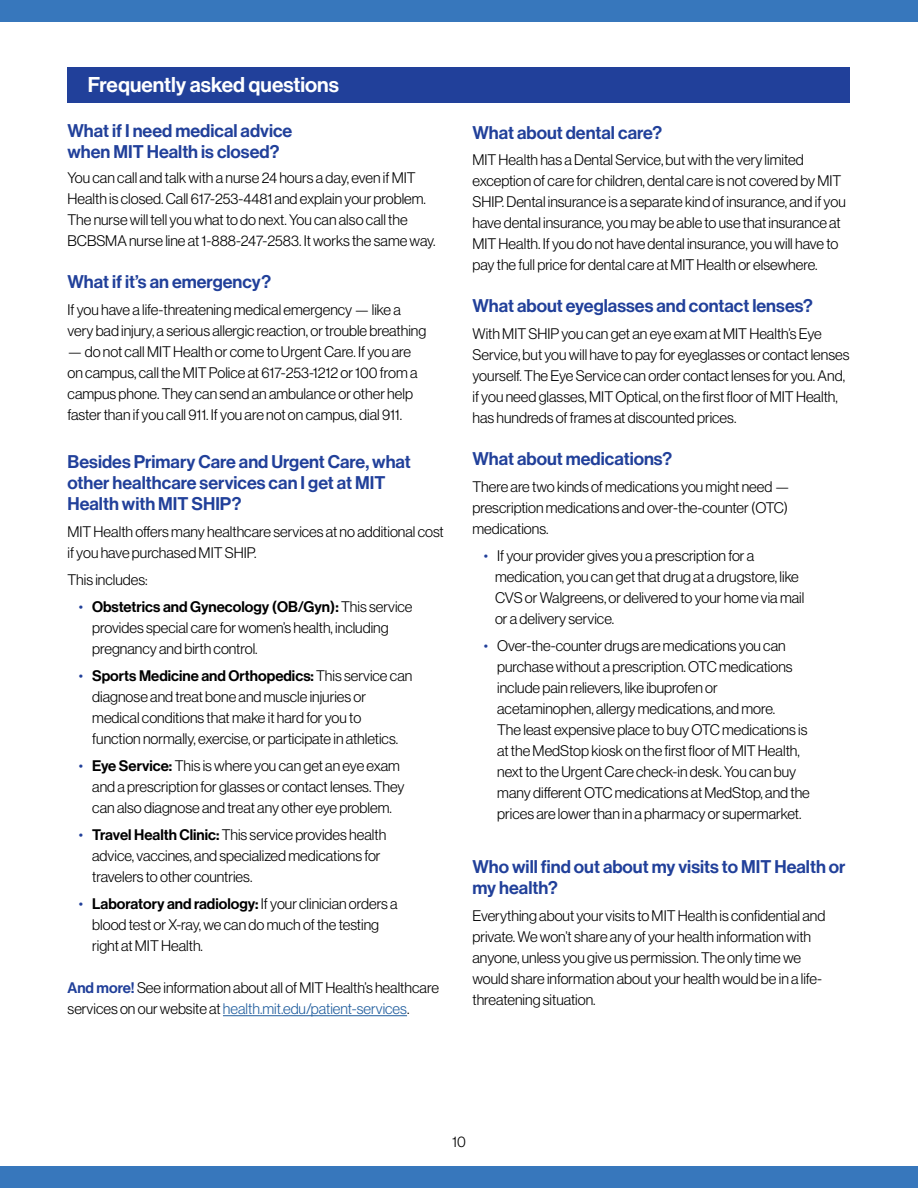
<style>
.page{position:relative;width:918px;height:1188px;background:#fff}
.page>*{position:absolute;margin:0;border:0;box-sizing:border-box;transform-origin:0 0}
.t1{font:21px "N Haas Grotesk DS Pro 65 Md";color:#fff}
.t2{font:18px/21px "N Haas Grotesk DS Pro 65 Md";color:#21409a}
.t3{font:15px/21px "N Haas Grotesk DS Pro 45 Lt";color:#000}
.s1{color:#21409a}
.s2{font-family:"N Haas Grotesk DS Pro 65 Md"}
.s3{font-family:"N Haas Grotesk DS Pro 65 Md";color:#21409a}
.s4{color:#215e9e}
</style>
<div class="page">
<div style="left:0;top:1166px;width:918px;height:22px;background:#3777bc"></div>
<div style="left:0;top:0;width:918px;height:21px;background:#3777bc"></div>
<div style="left:68px;top:68px;width:782px;height:35px;background:#21409a"></div>
<hr style="left:223px;top:1015px;width:184px;height:1px;background:#215e9e">
<h2 class="t1" style="left:88px;top:73px;width:253px">Frequently asked questions</h2>
<h3 class="t2" style="left:68px;top:120px;width:226px">What if I need medical advice when MIT Health is closed?</h3>
<p class="t3" style="left:68px;top:167px;width:370px">You can call and talk with a nurse 24 hours a day, even if MIT Health is closed. Call 617-253-4481 and explain your problem.<br>The nurse will tell you what to do next. You can also call the BCBSMA nurse line at 1-888-247-2583. It works the same way.</p>
<h3 class="t2" style="left:68px;top:272px;width:205px">What if it’s an emergency?</h3>
<p class="t3" style="left:68px;top:299px;width:360px">If you have a life-threatening medical emergency — like a very bad injury, a serious allergic reaction, or trouble breathing</p>
<p class="t3" style="left:68px;top:341px;width:352px">— do not call MIT Health or come to Urgent Care. If you are on campus, call the MIT Police at 617-253-1212 or 100 from a campus phone. They can send an ambulance or other help faster than if you call 911. If you are not on campus, dial 911.</p>
<h3 class="t2" style="left:68px;top:452px;width:345px">Besides Primary Care and Urgent Care, what other healthcare services can I get at MIT<br>Health with MIT SHIP?</h3>
<p class="t3" style="left:68px;top:521px;width:378px">MIT Health offers many healthcare services at no additional cost if you have purchased MIT SHIP.</p>
<p class="t3" style="left:68px;top:569px;width:82px">This includes:</p>
<p class="t3" style="left:92px;top:596px;width:322px;text-indent:-14px"><span class="s1">•</span> <span class="s2">Obstetrics and Gynecology (OB/Gyn):</span> This service provides special care for women’s health, including pregnancy and birth control.</p>
<p class="t3" style="left:92px;top:665px;width:322px;text-indent:-14px"><span class="s1">•</span> <span class="s2">Sports Medicine and Orthopedics:</span> This service can diagnose and treat bone and muscle injuries or medical conditions that make it hard for you to function normally, exercise, or participate in athletics.</p>
<p class="t3" style="left:92px;top:755px;width:314px;text-indent:-14px"><span class="s1">•</span> <span class="s2">Eye Service:</span> This is where you can get an eye exam and a prescription for glasses or contact lenses. They can also diagnose and treat any other eye problem.</p>
<p class="t3" style="left:92px;top:824px;width:296px;text-indent:-14px"><span class="s1">•</span> <span class="s2">Travel Health Clinic:</span> This service provides health advice, vaccines, and specialized medications for travelers to other countries.</p>
<p class="t3" style="left:92px;top:893px;width:307px;text-indent:-14px"><span class="s1">•</span> <span class="s2">Laboratory and radiology:</span> If your clinician orders a blood test or X-ray, we can do much of the testing right at MIT Health.</p>
<p class="t3" style="left:68px;top:977px;width:373px"><span class="s3">And more!</span> See information about all of MIT Health’s healthcare services on our website at <span class="s4">health.mit.edu/patient-services</span>.</p>
<h3 class="t2" style="left:472px;top:123px;width:191px">What about dental care?</h3>
<p class="t3" style="left:472px;top:149px;width:375px">MIT Health has a Dental Service, but with the very limited exception of care for children, dental care is not covered by MIT SHIP. Dental insurance is a separate kind of insurance, and if you have dental insurance, you may be able to use that insurance at MIT Health. If you do not have dental insurance, you will have to pay the full price for dental care at MIT Health or elsewhere.</p>
<h3 class="t2" style="left:472px;top:295px;width:342px">What about eyeglasses and contact lenses?</h3>
<p class="t3" style="left:472px;top:323px;width:379px">With MIT SHIP you can get an eye exam at MIT Health’s Eye Service, but you will have to pay for eyeglasses or contact lenses yourself. The Eye Service can order contact lenses for you. And, if you need glasses, MIT Optical, on the first floor of MIT Health, has hundreds of frames at discounted prices.</p>
<h3 class="t2" style="left:472px;top:448px;width:201px">What about medications?</h3>
<p class="t3" style="left:472px;top:476px;width:319px;text-align:justify">There are two kinds of medications you might need — prescription medications and over-the-counter (OTC) medications.</p>
<p class="t3" style="left:495px;top:545px;width:311px;text-indent:-11px"><span class="s1">•</span> If your provider gives you a prescription for a medication, you can get that drug at a drugstore, like CVS or Walgreens, or delivered to your home via mail or a delivery service.</p>
<p class="t3" style="left:497px;top:635px;width:314px;text-indent:-14px"><span class="s1">•</span> Over-the-counter drugs are medications you can purchase without a prescription. OTC medications include pain relievers, like ibuprofen or acetaminophen, allergy medications, and more.<br>The least expensive place to buy OTC medications is at the MedStop kiosk on the first floor of MIT Health, next to the Urgent Care check-in desk. You can buy many different OTC medications at MedStop, and the prices are lower than in a pharmacy or supermarket.</p>
<h3 class="t2" style="left:472px;top:856px;width:375px">Who will find out about my visits to MIT Health or my health?</h3>
<p class="t3" style="left:472px;top:905px;width:354px">Everything about your visits to MIT Health is confidential and private. We won’t share any of your health information with anyone, unless you give us permission. The only time we would share information about your health would be in a life&shy;threatening situation.</p>
<p class="t3" style="left:452px;top:1131px;width:15px">10</p>
</div>
